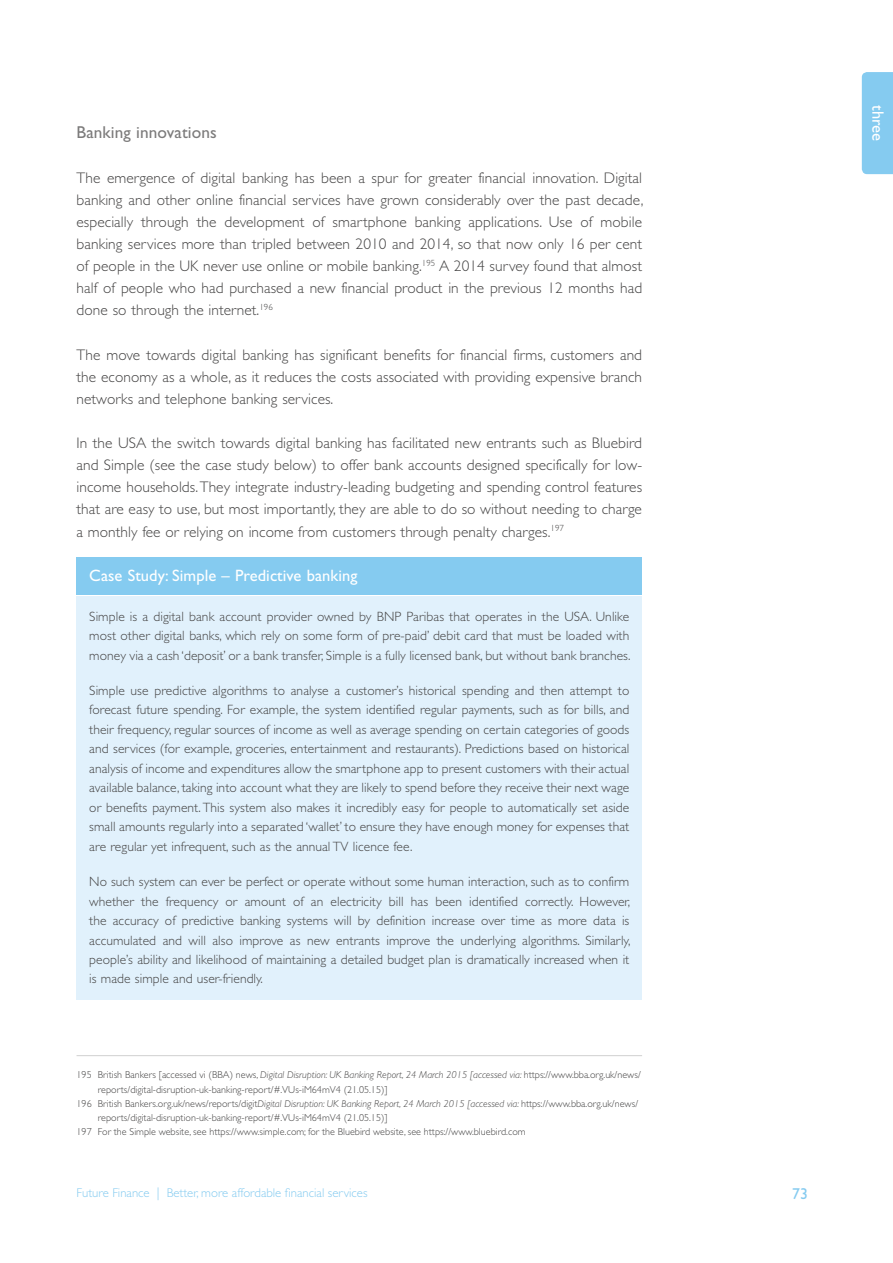
<style>
.page{position:relative;width:893px;height:1263px;background:#fff}
.page>*{position:absolute;margin:0;border:0;box-sizing:border-box;transform-origin:0 0}
.t1{font:17.25px "Gill Sans Std";letter-spacing:.005em;color:#7c7b7b}
.t2{font:16.5px "Gill Sans Std";letter-spacing:.005em;color:#fff}
.t3{font:15.75px "Gill Sans Std";color:#85cbf0}
.t4{font:300 15.3px/22px "Gill Sans Std";letter-spacing:.005em;color:#454444;text-align:justify}
.t5{font:300 13.5px/19.5px "Gill Sans Std";letter-spacing:.005em;color:#454444;text-align:justify}
.t6{font:300 12.75px "Gill Sans Std";color:#85cbf0}
.t7{font:300 10.2px "Gill Sans Std";color:#454444}
.s1{font-style:italic}
</style>
<div class="page">
<div style="left:862px;top:72px;width:31px;height:102px;background:#85cbf0"></div>
<div style="left:77px;top:596px;width:565px;height:404px;background:#e1f1fc"></div>
<div style="left:77px;top:557px;width:565px;height:37px;background:#85cbf0"></div>
<hr style="left:77px;top:1055px;width:565px;height:1px;background:#d0d0d0">
<p class="t1" style="left:77px;top:123px;width:142px">Banking innovations</p>
<p class="t4" style="left:77px;top:167px;width:568px">The emergence of digital banking has been a spur for greater financial innovation. Digital banking and other online financial services have grown considerably over the past decade, especially through the development of smartphone banking applications. Use of mobile banking services more than tripled between 2010 and 2014, so that now only 16 per cent of people in the UK never use online or mobile banking.<sup>195</sup> A 2014 survey found that almost half of people who had purchased a new financial product in the previous 12 months had done so through the internet.<sup>196</sup></p>
<p class="t4" style="left:77px;top:344px;width:567px">The move towards digital banking has significant benefits for financial firms, customers and the economy as a whole, as it reduces the costs associated with providing expensive branch networks and telephone banking services.</p>
<p class="t4" style="left:77px;top:432px;width:567px">In the USA the switch towards digital banking has facilitated new entrants such as Bluebird and Simple (see the case study below) to offer bank accounts designed specifically for low&shy;income households. They integrate industry-leading budgeting and spending control features that are easy to use, but most importantly, they are able to do so without needing to charge a monthly fee or relying on income from customers through penalty charges.<sup>197</sup></p>
<p class="t2" style="left:89px;top:566px;width:270px">Case Study: Simple – Predictive banking</p>
<p class="t5" style="left:89px;top:606px;width:543px">Simple is a digital bank account provider owned by BNP Paribas that operates in the USA. Unlike most other digital banks, which rely on some form of pre-paid’ debit card that must be loaded with money via a cash ‘deposit’ or a bank transfer, Simple is a fully licensed bank, but without bank branches.</p>
<p class="t5" style="left:89px;top:681px;width:542px">Simple use predictive algorithms to analyse a customer’s historical spending and then attempt to forecast future spending. For example, the system identified regular payments, such as for bills, and their frequency, regular sources of income as well as average spending on certain categories of goods and services (for example, groceries, entertainment and restaurants). Predictions based on historical analysis of income and expenditures allow the smartphone app to present customers with their actual available balance, taking into account what they are likely to spend before they receive their next wage or benefits payment. This system also makes it incredibly easy for people to automatically set aside small amounts regularly into a separated ‘wallet’ to ensure they have enough money for expenses that are regular yet infrequent, such as the annual TV licence fee.</p>
<p class="t5" style="left:89px;top:872px;width:543px">No such system can ever be perfect or operate without some human interaction, such as to confirm whether the frequency or amount of an electricity bill has been identified correctly. However, the accuracy of predictive banking systems will by definition increase over time as more data is accumulated and will also improve as new entrants improve the underlying algorithms. Similarly, people’s ability and likelihood of maintaining a detailed budget plan is dramatically increased when it is made simple and user-friendly.</p>
<p class="t7" style="left:77px;top:1069px;width:566px">195 British Bankers [accessed vi (BBA) news, <span class="s1">Digital Disruption: UK Banking Report, 24 March 2015 [accessed via:</span> https://www.bba.org.uk/news/</p>
<p class="t7" style="left:98px;top:1083px;width:291px">reports/digital-disruption-uk-banking-report/#.VUs-iM64mV4 (21.05.15)]</p>
<p class="t7" style="left:77px;top:1098px;width:563px">196 British Bankers.org.uk/news/reports/digit<span class="s1">Digital Disruption: UK Banking Report, 24 March 2015 [accessed via:</span> https://www.bba.org.uk/news/</p>
<p class="t7" style="left:98px;top:1112px;width:291px">reports/digital-disruption-uk-banking-report/#.VUs-iM64mV4 (21.05.15)]</p>
<p class="t7" style="left:77px;top:1126px;width:451px">197 For the Simple website, see https://www.simple.com; for the Bluebird website, see https://www.bluebird.com</p>
<p class="t6" style="left:77px;top:1186px;width:292px">Future Finance | Better, more affordable financial services</p>
<p class="t2" style="left:887px;top:105px;width:37px;rotate:90deg">three</p>
<p class="t2" style="left:889px;top:110px;width:27px;rotate:90deg">one</p>
<p class="t3" style="left:792px;top:1185px;width:17px">73</p>
</div>
